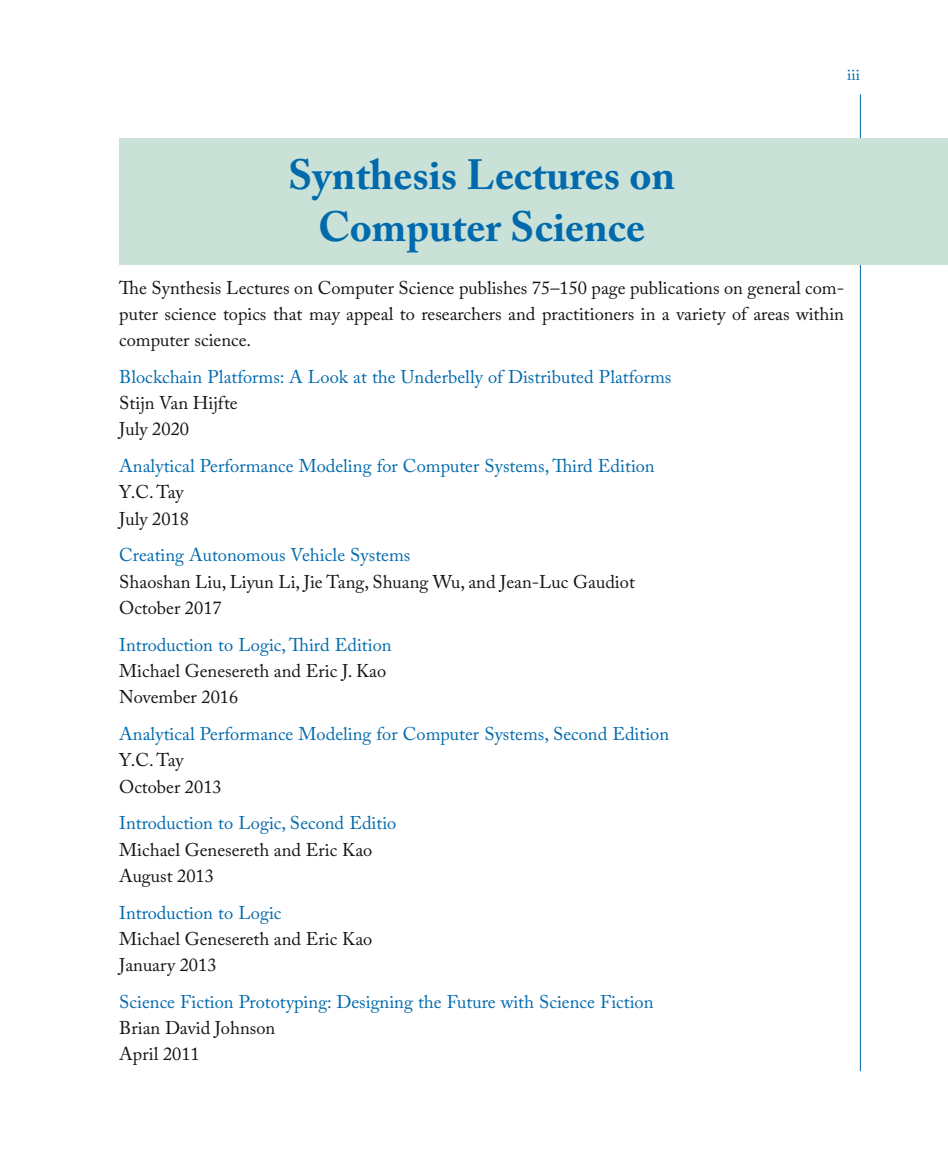
<style>
.page{position:relative;width:948px;height:1166px;background:#fff}
.page>*{position:absolute;margin:0;border:0;box-sizing:border-box;transform-origin:0 0}
.t1{font:700 42px/52.5px "Adobe Caslon Pro";color:#006aad;text-align:center}
.t2{font:18.38px/26.2px "Adobe Caslon Pro";color:#131413}
.t3{font:18.38px "Adobe Caslon Pro";color:#006aad}
.t4{font:15.75px "Adobe Caslon Pro";color:#006aad}
</style>
<div class="page">
<hr style="left:859px;top:94px;width:1px;height:977px;background:#006aad">
<div style="left:119px;top:138px;width:828px;height:126px;background:#c9e1d7"></div>
<p class="t4" style="left:847px;top:68px;width:14px">iii</p>
<h1 class="t1" style="left:288px;top:153px;width:388px">Synthesis Lectures on<br>Computer Science</h1>
<p class="t2" style="left:119px;top:276px;width:726px;text-align:justify">The Synthesis Lectures on Computer Science publishes 75–150 page publications on general com&shy;puter science topics that may appeal to researchers and practitioners in a variety of areas within computer science.</p>
<p class="t3" style="left:119px;top:370px;width:553px">Blockchain Platforms: A Look at the Underbelly of Distributed Platforms</p>
<p class="t2" style="left:119px;top:392px;width:120px">Stijn Van Hijfte<br>July 2020</p>
<p class="t3" style="left:119px;top:459px;width:537px">Analytical Performance Modeling for Computer Systems, Third Edition</p>
<p class="t2" style="left:119px;top:481px;width:71px">Y.C. Tay<br>July 2018</p>
<p class="t3" style="left:119px;top:548px;width:292px">Creating Autonomous Vehicle Systems</p>
<p class="t2" style="left:119px;top:570px;width:517px">Shaoshan Liu, Liyun Li, Jie Tang, Shuang Wu, and Jean-Luc Gaudiot<br>October 2017</p>
<p class="t3" style="left:119px;top:637px;width:274px">Introduction to Logic, Third Edition</p>
<p class="t2" style="left:119px;top:660px;width:268px">Michael Genesereth and Eric J. Kao<br>November 2016</p>
<p class="t3" style="left:119px;top:727px;width:551px">Analytical Performance Modeling for Computer Systems, Second Edition</p>
<p class="t2" style="left:119px;top:749px;width:104px">Y.C. Tay<br>October 2013</p>
<p class="t3" style="left:119px;top:816px;width:278px">Introduction to Logic, Second Editio</p>
<p class="t2" style="left:119px;top:838px;width:254px">Michael Genesereth and Eric Kao<br>August 2013</p>
<p class="t3" style="left:119px;top:905px;width:164px">Introduction to Logic</p>
<p class="t2" style="left:119px;top:927px;width:254px">Michael Genesereth and Eric Kao<br>January 2013</p>
<p class="t3" style="left:119px;top:994px;width:535px">Science Fiction Prototyping: Designing the Future with Science Fiction</p>
<p class="t2" style="left:119px;top:1017px;width:157px">Brian David Johnson<br>April 2011</p>
</div>
